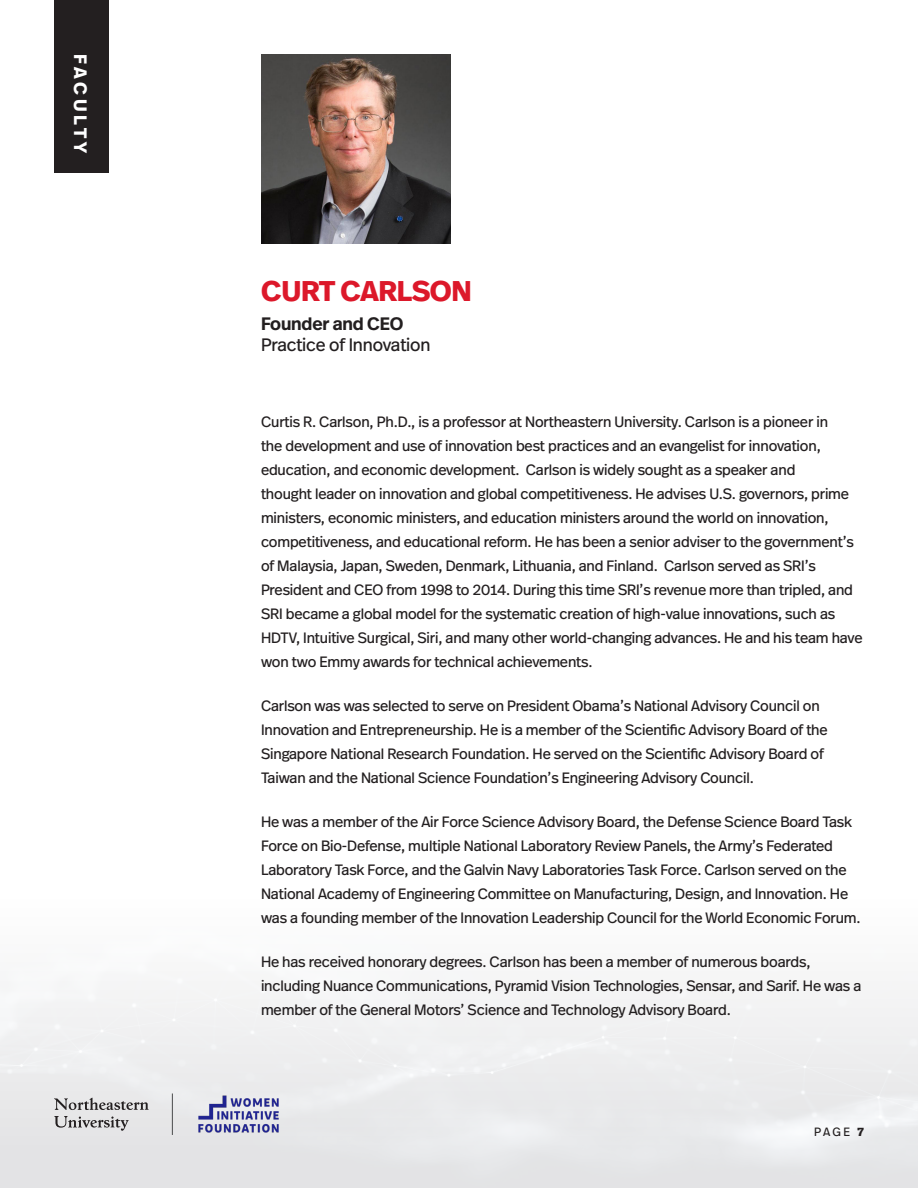
<style>
.page{position:relative;width:918px;height:1188px;background:#fff}
.page>*{position:absolute;margin:0;border:0;box-sizing:border-box;transform-origin:0 0}
.Body{font:700 28.5px "Real Head Pro";letter-spacing:-.01em;color:#dc182a}
.Body-2{font:18px/21.6px "Real Head Pro";letter-spacing:-.01em;color:#231f20}
.t1{font:700 18px "Real Head Pro";letter-spacing:.21em;color:#fff}
.Body-3{font:15px/24px "Real Head Pro";letter-spacing:-.01em;color:#231f20}
.t2{font:12px "Real Head Pro";color:#231f20}
.s1{font-weight:600}
.s2{font-weight:800}
</style>
<div class="page">
<img style="left:261px;top:54px;width:189px;height:189px">
<div style="left:54px;top:0;width:55px;height:173px;background:#231f20"></div>
<img style="left:196px;top:1094px;width:84px;height:41px">
<svg style="left:54px;top:1116px;width:75px;height:15px"></svg>
<svg style="left:54px;top:1098px;width:95px;height:12px"></svg>
<hr style="left:172px;top:1094px;width:1px;height:41px;background:#494a4b">
<p class="t1" style="left:94px;top:54px;width:101px;rotate:90deg">FACULTY</p>
<p class="Body" style="left:261px;top:271px;width:212px">CURT CARLSON</p>
<p class="Body-2" style="left:261px;top:312px;width:171px"><span class="s1">Founder and CEO<br></span>Practice of Innovation</p>
<p class="Body-3" style="left:261px;top:409px;width:603px">Curtis R. Carlson, Ph.D., is a professor at Northeastern University. Carlson is a pioneer in<br>the development and use of innovation best practices and an evangelist for innovation, education, and economic development. Carlson is widely sought as a speaker and<br>thought leader on innovation and global competitiveness. He advises U.S. governors, prime ministers, economic ministers, and education ministers around the world on innovation, competitiveness, and educational reform. He has been a senior adviser to the government’s of Malaysia, Japan, Sweden, Denmark, Lithuania, and Finland. Carlson served as SRI’s President and CEO from 1998 to 2014. During this time SRI’s revenue more than tripled, and SRI became a global model for the systematic creation of high-value innovations, such as HDTV, Intuitive Surgical, Siri, and many other world-changing advances. He and his team have won two Emmy awards for technical achievements.</p>
<p class="Body-3" style="left:261px;top:693px;width:568px">Carlson was was selected to serve on President Obama’s National Advisory Council on Innovation and Entrepreneurship. He is a member of the Scientific Advisory Board of the Singapore National Research Foundation. He served on the Scientific Advisory Board of Taiwan and the National Science Foundation’s Engineering Advisory Council.</p>
<p class="Body-3" style="left:261px;top:810px;width:601px">He was a member of the Air Force Science Advisory Board, the Defense Science Board Task Force on Bio-Defense, multiple National Laboratory Review Panels, the Army’s Federated Laboratory Task Force, and the Galvin Navy Laboratories Task Force. Carlson served on the National Academy of Engineering Committee on Manufacturing, Design, and Innovation. He was a founding member of the Innovation Leadership Council for the World Economic Forum.</p>
<p class="Body-3" style="left:261px;top:950px;width:602px">He has received honorary degrees. Carlson has been a member of numerous boards, including Nuance Communications, Pyramid Vision Technologies, Sensar, and Sarif. He was a member of the General Motors’ Science and Technology Advisory Board.</p>
<p class="t2" style="left:814px;top:1123px;width:51px">PAGE <span class="s2">7</span></p>
</div>
